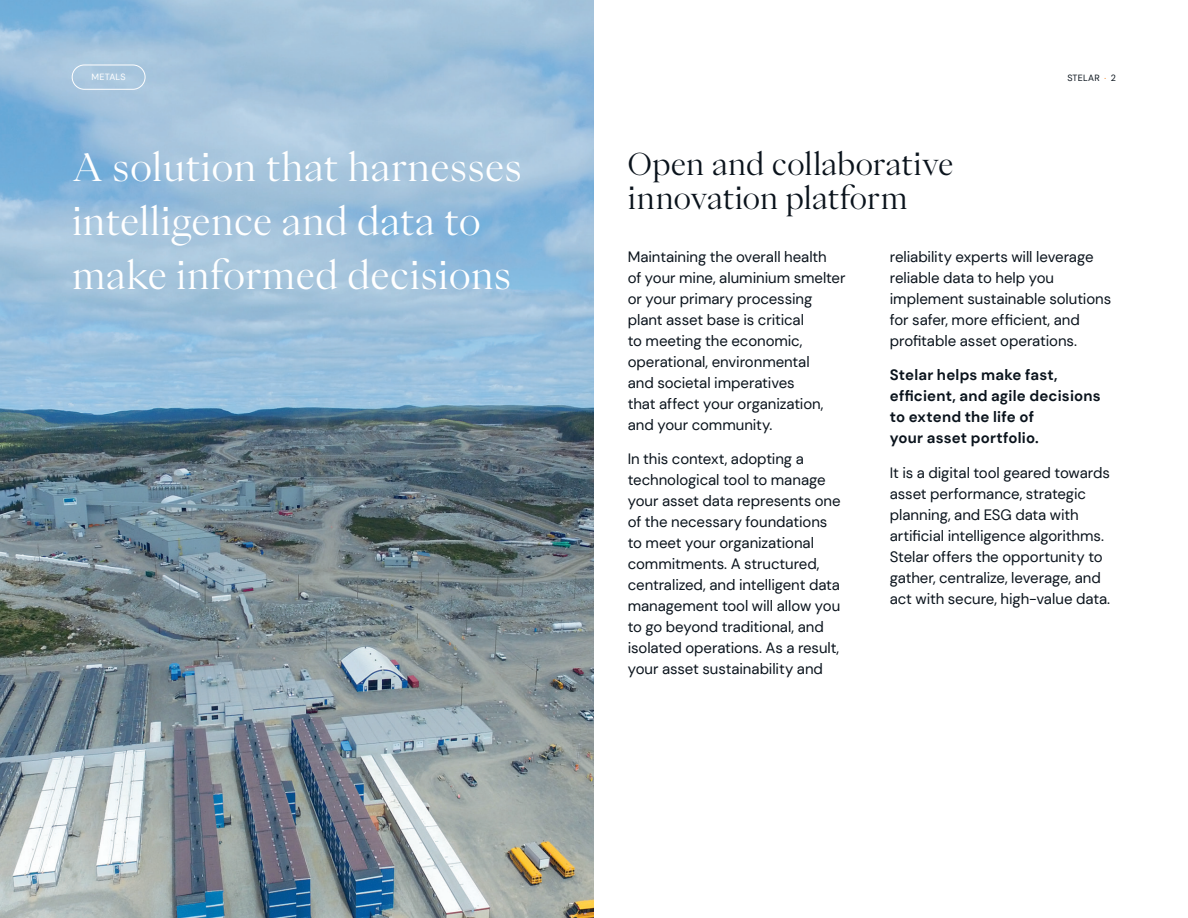
<style>
.page{position:relative;width:1188px;height:918px;background:#fff}
.page>*{position:absolute;margin:0;border:0;box-sizing:border-box;transform-origin:0 0}
.t1{font:37.5px/54px "PP Eiko";letter-spacing:.02em;color:#fff}
.t2{font:30px/34.5px "PP Eiko";letter-spacing:.01em;color:#0a131c}
.t3{font:15px/21px "DM Sans";letter-spacing:-.005em;color:#0a131c}
.t4{font:700 15px/21px "DM Sans";letter-spacing:.015em;color:#0a131c}
.t5{font:9px "DM Sans";letter-spacing:.025em;color:#0a131c}
.t6{font:9px "DM Sans";letter-spacing:.025em;color:#fff}
.t7{font:4.5px "DM Sans";color:#f68d32}
.s1{font-size:9px;color:#0a131c}
</style>
<div class="page">
<img style="left:0;top:0;width:594px;height:918px">
<div style="left:72px;top:65px;width:73px;height:24px;border:1px solid #fff;border-radius:12px"></div>
<p class="t6" style="left:92px;top:72px;width:36px">METALS</p>
<p class="t7" style="left:1104px;top:75px;width:13px">• <span class="s1">2</span></p>
<p class="t5" style="left:1067px;top:72px;width:34px">STELAR</p>
<h1 class="t1" style="left:72px;top:141px;width:451px">A solution that harnesses intelligence and data to make informed decisions</h1>
<h2 class="t2" style="left:628px;top:147px;width:327px">Open and collaborative innovation platform</h2>
<p class="t3" style="left:628px;top:246px;width:219px">Maintaining the overall health<br>of your mine, aluminium smelter or your primary processing plant asset base is critical<br>to meeting the economic, operational, environmental<br>and societal imperatives<br>that affect your organization, and your community.</p>
<p class="t3" style="left:628px;top:449px;width:214px">In this context, adopting a technological tool to manage your asset data represents one of the necessary foundations to meet your organizational commitments. A structured, centralized, and intelligent data management tool will allow you to go beyond traditional, and isolated operations. As a result, your asset sustainability and</p>
<p class="t3" style="left:890px;top:246px;width:223px">reliability experts will leverage reliable data to help you implement sustainable solutions for safer, more efficient, and profitable asset operations.</p>
<p class="t4" style="left:890px;top:365px;width:212px">Stelar helps make fast, efficient, and agile decisions to extend the life of<br>your asset portfolio.</p>
<p class="t3" style="left:890px;top:462px;width:222px">It is a digital tool geared towards asset performance, strategic planning, and ESG data with artificial intelligence algorithms.<br>Stelar offers the opportunity to gather, centralize, leverage, and act with secure, high-value data.</p>
</div>
